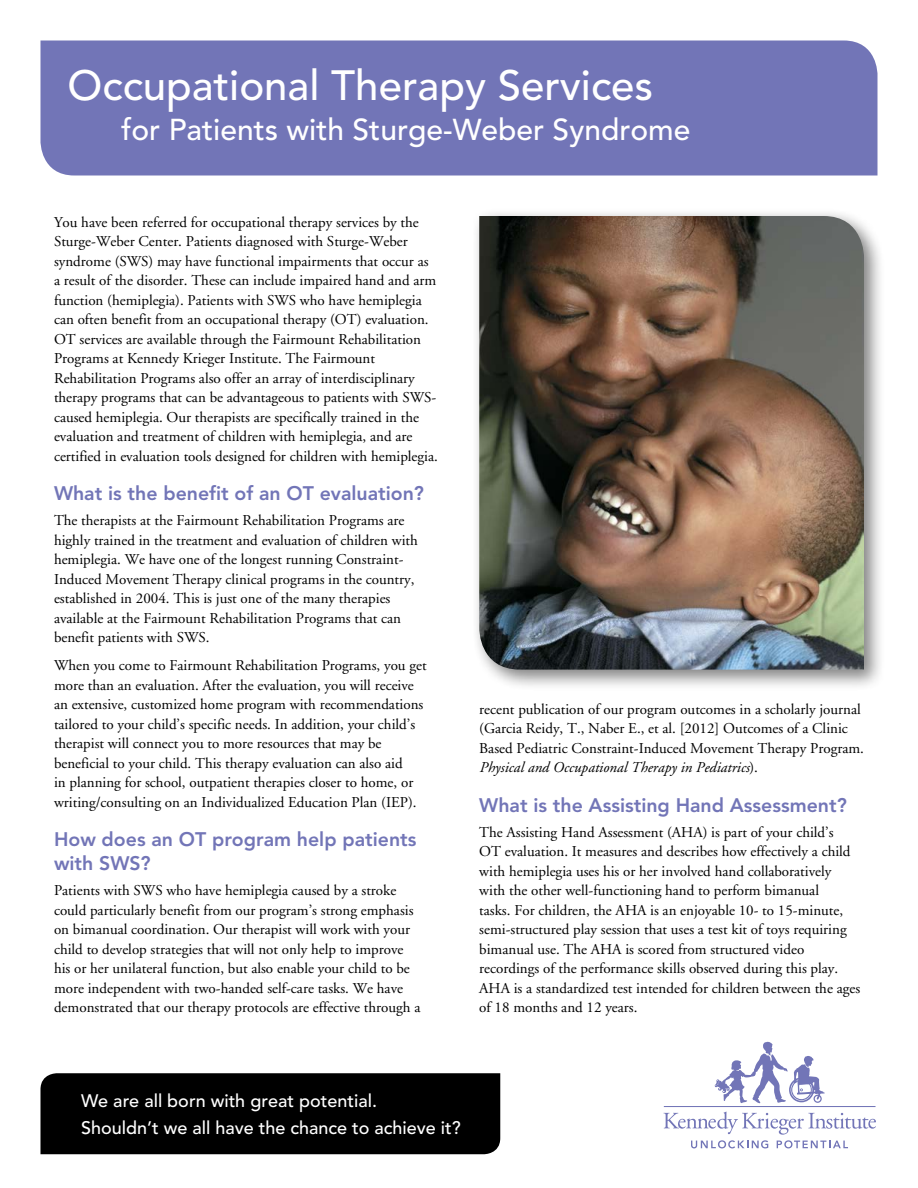
<style>
.page{position:relative;width:918px;height:1188px;background:#fff}
.page>*{position:absolute;margin:0;border:0;box-sizing:border-box;transform-origin:0 0}
.t1{font:500 42px "Avenir";color:#fff}
.t2{font:500 30px "Avenir";color:#fff}
.t3{font:800 19.5px/24px "Avenir";color:#7275b7}
.t4{font:500 18px/27px "Avenir";color:#fff}
.t5{font:15px/19.5px "Adobe Garamond";color:#000}
.s1{font-style:italic}
</style>
<div class="page">
<div style="left:40px;top:40px;width:838px;height:136px;background:#7275b7"></div>
<svg style="left:715px;top:1042px;width:110px;height:61px"></svg>
<hr style="left:664px;top:1106px;width:212px;height:1px;background:#7275b7">
<svg style="left:664px;top:1112px;width:212px;height:36px"></svg>
<div style="left:40px;top:1073px;width:460px;height:81px;background:#000"></div>
<div style="left:471px;top:208px;width:414px;height:483px;background:#000;opacity:.5"></div>
<img style="left:479px;top:216px;width:385px;height:454px">
<h1 class="t1" style="left:68px;top:61px;width:587px">Occupational Therapy Services</h1>
<h2 class="t2" style="left:122px;top:112px;width:571px">for Patients with Sturge-Weber Syndrome</h2>
<p class="t5" style="left:54px;top:213px;width:385px">You have been referred for occupational therapy services by the Sturge-Weber Center. Patients diagnosed with Sturge-Weber syndrome (SWS) may have functional impairments that occur as a result of the disorder. These can include impaired hand and arm function (hemiplegia). Patients with SWS who have hemiplegia can often benefit from an occupational therapy (OT) evaluation.<br>OT services are available through the Fairmount Rehabilitation Programs at Kennedy Krieger Institute. The Fairmount Rehabilitation Programs also offer an array of interdisciplinary therapy programs that can be advantageous to patients with SWS&shy;caused hemiplegia. Our therapists are specifically trained in the evaluation and treatment of children with hemiplegia, and are certified in evaluation tools designed for children with hemiplegia.</p>
<h3 class="t3" style="left:54px;top:482px;width:372px">What is the benefit of an OT evaluation?</h3>
<p class="t5" style="left:54px;top:511px;width:365px">The therapists at the Fairmount Rehabilitation Programs are highly trained in the treatment and evaluation of children with hemiplegia. We have one of the longest running Constraint-Induced Movement Therapy clinical programs in the country, established in 2004. This is just one of the many therapies available at the Fairmount Rehabilitation Programs that can benefit patients with SWS.</p>
<p class="t5" style="left:54px;top:656px;width:374px">When you come to Fairmount Rehabilitation Programs, you get more than an evaluation. After the evaluation, you will receive an extensive, customized home program with recommendations tailored to your child’s specific needs. In addition, your child’s therapist will connect you to more resources that may be beneficial to your child. This therapy evaluation can also aid<br>in planning for school, outpatient therapies closer to home, or writing/consulting on an Individualized Education Plan (IEP).</p>
<h3 class="t3" style="left:54px;top:827px;width:364px">How does an OT program help patients with SWS?</h3>
<p class="t5" style="left:54px;top:881px;width:368px">Patients with SWS who have hemiplegia caused by a stroke could particularly benefit from our program’s strong emphasis on bimanual coordination. Our therapist will work with your child to develop strategies that will not only help to improve his or her unilateral function, but also enable your child to be more independent with two-handed self-care tasks. We have demonstrated that our therapy protocols are effective through a</p>
<p class="t5" style="left:479px;top:700px;width:386px">recent publication of our program outcomes in a scholarly journal (Garcia Reidy, T., Naber E., et al. [2012] Outcomes of a Clinic Based Pediatric Constraint-Induced Movement Therapy Program.<br><span class="s1">Physical and Occupational Therapy in Pediatrics</span>).</p>
<h3 class="t3" style="left:479px;top:793px;width:369px">What is the Assisting Hand Assessment?</h3>
<p class="t5" style="left:479px;top:823px;width:383px">The Assisting Hand Assessment (AHA) is part of your child’s<br>OT evaluation. It measures and describes how effectively a child with hemiplegia uses his or her involved hand collaboratively with the other well-functioning hand to perform bimanual<br>tasks. For children, the AHA is an enjoyable 10- to 15-minute, semi-structured play session that uses a test kit of toys requiring bimanual use. The AHA is scored from structured video recordings of the performance skills observed during this play.<br>AHA is a standardized test intended for children between the ages of 18 months and 12 years.</p>
<p class="t4" style="left:81px;top:1087px;width:381px">We are all born with great potential.<br>Shouldn’t we all have the chance to achieve it?</p>
</div>
